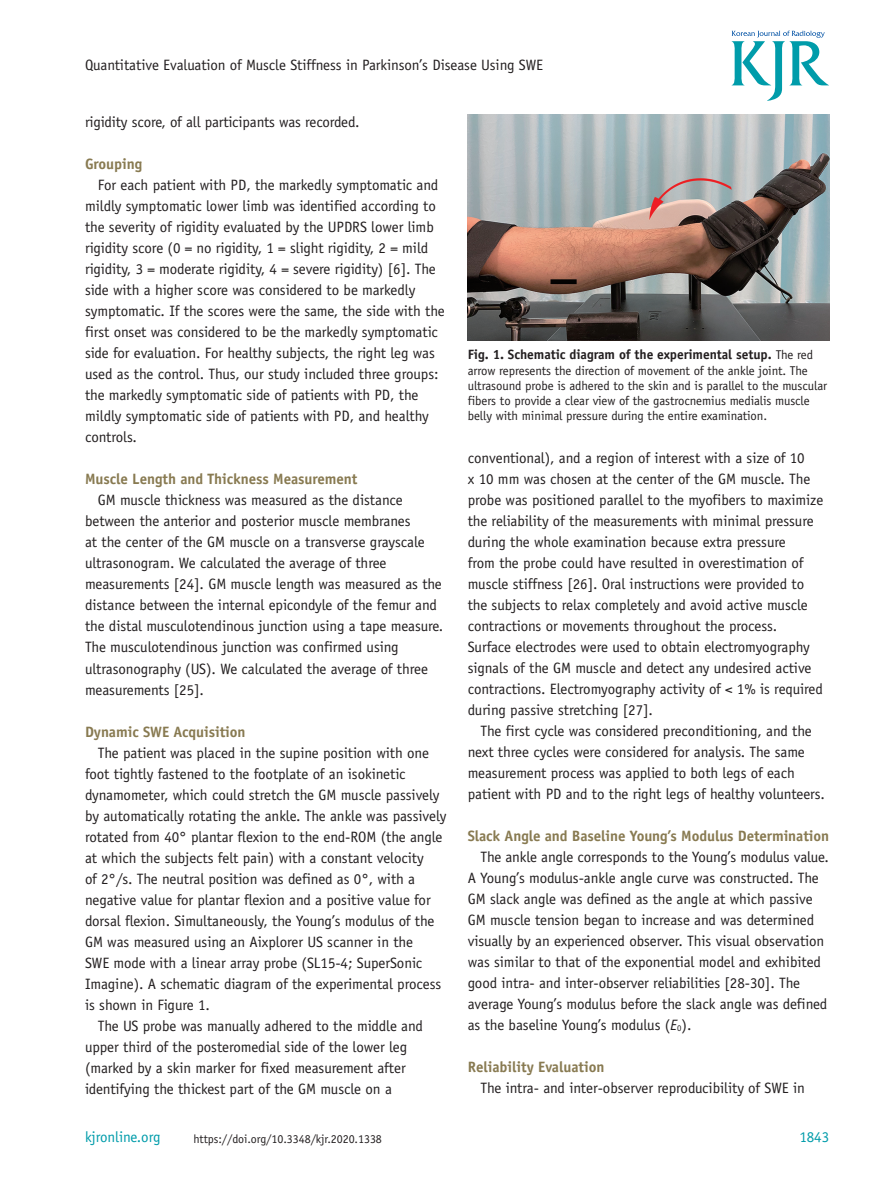
<style>
.page{position:relative;width:893px;height:1191px;background:#fff}
.page>*{position:absolute;margin:0;border:0;box-sizing:border-box;transform-origin:0 0}
.t1{font:15px/21px "Officina Sans Std";letter-spacing:-.005em;color:#231f20}
.t2{font:700 15px "Officina Sans Std";letter-spacing:-.005em;color:#887a51}
.t3{font:15px "Officina Sans Std";letter-spacing:-.005em;color:#009caa}
.t4{font:700 13.5px "Officina Sans Std";letter-spacing:-.005em;color:#231f20}
.t5{font:12.75px/15.3px "Officina Sans Std";letter-spacing:-.005em;color:#231f20}
.t6{font:12px "Officina Sans Std";letter-spacing:-.005em;color:#231f20}
.s1{font-weight:400;font-size:12.75px}
.s2{font-style:italic}
</style>
<div class="page">
<svg style="left:732px;top:31px;width:97px;height:70px"></svg>
<img style="left:468px;top:115px;width:361px;height:225px">
<p class="t1" style="left:85px;top:54px;width:460px">Quantitative Evaluation of Muscle Stiffness in Parkinson’s Disease Using SWE</p>
<p class="t1" style="left:85px;top:112px;width:276px">rigidity score, of all participants was recorded.</p>
<p class="t2" style="left:85px;top:155px;width:59px">Grouping</p>
<p class="t1" style="left:85px;top:175px;width:361px;text-indent:13px">For each patient with PD, the markedly symptomatic and mildly symptomatic lower limb was identified according to the severity of rigidity evaluated by the UPDRS lower limb rigidity score (0 = no rigidity, 1 = slight rigidity, 2 = mild rigidity, 3 = moderate rigidity, 4 = severe rigidity) [6]. The side with a higher score was considered to be markedly symptomatic. If the scores were the same, the side with the first onset was considered to be the markedly symptomatic side for evaluation. For healthy subjects, the right leg was used as the control. Thus, our study included three groups: the markedly symptomatic side of patients with PD, the mildly symptomatic side of patients with PD, and healthy controls.</p>
<p class="t2" style="left:85px;top:470px;width:274px">Muscle Length and Thickness Measurement</p>
<p class="t1" style="left:85px;top:490px;width:360px;text-indent:13px">GM muscle thickness was measured as the distance between the anterior and posterior muscle membranes<br>at the center of the GM muscle on a transverse grayscale ultrasonogram. We calculated the average of three measurements [24]. GM muscle length was measured as the distance between the internal epicondyle of the femur and the distal musculotendinous junction using a tape measure.<br>The musculotendinous junction was confirmed using ultrasonography (US). We calculated the average of three measurements [25].</p>
<p class="t2" style="left:85px;top:722px;width:162px">Dynamic SWE Acquisition</p>
<p class="t1" style="left:98px;top:742px;width:333px">The patient was placed in the supine position with one</p>
<p class="t1" style="left:85px;top:763px;width:322px">foot tightly fastened to the footplate of an isokinetic</p>
<p class="t1" style="left:85px;top:784px;width:356px">dynamometer, which could stretch the GM muscle passively</p>
<p class="t1" style="left:85px;top:805px;width:363px">by automatically rotating the ankle. The ankle was passively</p>
<p class="t1" style="left:85px;top:826px;width:359px">rotated from 40° plantar flexion to the end-ROM (the angle</p>
<p class="t1" style="left:85px;top:847px;width:340px">at which the subjects felt pain) with a constant velocity</p>
<p class="t1" style="left:85px;top:868px;width:332px">of 2°/s. The neutral position was defined as 0°, with a</p>
<p class="t1" style="left:85px;top:889px;width:347px">negative value for plantar flexion and a positive value for</p>
<p class="t1" style="left:85px;top:910px;width:351px">dorsal flexion. Simultaneously, the Young’s modulus of the</p>
<p class="t1" style="left:85px;top:931px;width:329px">GM was measured using an Aixplorer US scanner in the</p>
<p class="t1" style="left:85px;top:952px;width:339px">SWE mode with a linear array probe (SL15-4; SuperSonic</p>
<p class="t1" style="left:85px;top:973px;width:358px">Imagine). A schematic diagram of the experimental process</p>
<p class="t1" style="left:85px;top:994px;width:126px">is shown in Figure 1.</p>
<p class="t1" style="left:98px;top:1015px;width:327px">The US probe was manually adhered to the middle and</p>
<p class="t1" style="left:85px;top:1036px;width:324px">upper third of the posteromedial side of the lower leg</p>
<p class="t1" style="left:85px;top:1057px;width:322px">(marked by a skin marker for fixed measurement after</p>
<p class="t1" style="left:85px;top:1078px;width:308px">identifying the thickest part of the GM muscle on a</p>
<p class="t3" style="left:85px;top:1128px;width:77px">kjronline.org</p>
<p class="t6" style="left:194px;top:1132px;width:190px">https://doi.org/10.3348/kjr.2020.1338</p>
<p class="t4" style="left:468px;top:346px;width:347px">Fig. 1. Schematic diagram of the experimental setup. <span class="s1">The red</span></p>
<p class="t5" style="left:468px;top:362px;width:361px">arrow represents the direction of movement of the ankle joint. The ultrasound probe is adhered to the skin and is parallel to the muscular fibers to provide a clear view of the gastrocnemius medialis muscle belly with minimal pressure during the entire examination.</p>
<p class="t1" style="left:468px;top:447px;width:357px">conventional), and a region of interest with a size of 10<br>x 10 mm was chosen at the center of the GM muscle. The probe was positioned parallel to the myofibers to maximize the reliability of the measurements with minimal pressure during the whole examination because extra pressure<br>from the probe could have resulted in overestimation of muscle stiffness [26]. Oral instructions were provided to the subjects to relax completely and avoid active muscle contractions or movements throughout the process.<br>Surface electrodes were used to obtain electromyography signals of the GM muscle and detect any undesired active contractions. Electromyography activity of &lt; 1% is required during passive stretching [27].</p>
<p class="t1" style="left:468px;top:720px;width:359px;text-indent:13px">The first cycle was considered preconditioning, and the next three cycles were considered for analysis. The same measurement process was applied to both legs of each patient with PD and to the right legs of healthy volunteers.</p>
<p class="t2" style="left:468px;top:826px;width:363px">Slack Angle and Baseline Young’s Modulus Determination</p>
<p class="t1" style="left:468px;top:846px;width:363px;text-indent:13px">The ankle angle corresponds to the Young’s modulus value.<br>A Young’s modulus-ankle angle curve was constructed. The GM slack angle was defined as the angle at which passive GM muscle tension began to increase and was determined visually by an experienced observer. This visual observation was similar to that of the exponential model and exhibited good intra- and inter-observer reliabilities [28-30]. The average Young’s modulus before the slack angle was defined as the baseline Young’s modulus (<span class="s2">E</span><sub>0</sub>).</p>
<p class="t2" style="left:468px;top:1057px;width:138px">Reliability Evaluation</p>
<p class="t1" style="left:480px;top:1077px;width:326px">The intra- and inter-observer reproducibility of SWE in</p>
<p class="t3" style="left:799px;top:1128px;width:31px">1843</p>
</div>
